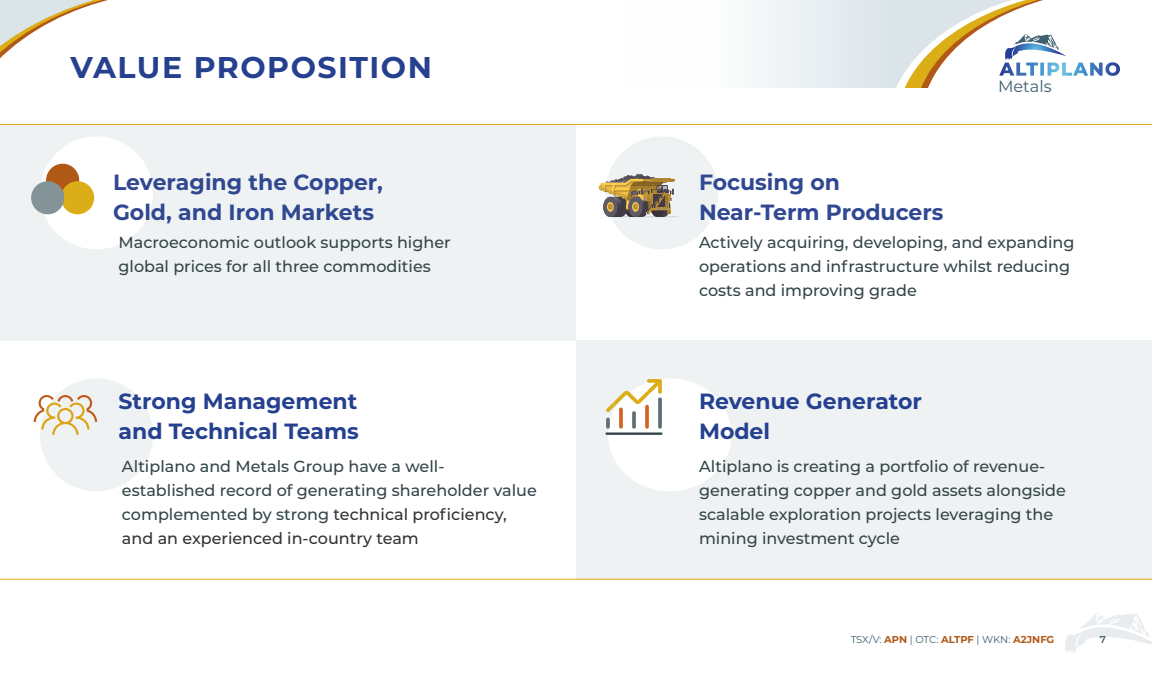
<style>
.page{position:relative;width:1152px;height:680px;background:#fff}
.page>*{position:absolute;margin:0;border:0;box-sizing:border-box;transform-origin:0 0}
.t1{font:700 30px "Montserrat";letter-spacing:.05em;color:#25408f}
.t2{font:700 22px/30px "Montserrat";color:#304792}
.t3{font:700 22px/30px "Montserrat";color:#25408f}
.t4{font:16.2px "Montserrat";color:#3e606f}
.t5{font:500 16px/24px "Montserrat";color:#334549}
.t6{font:10px "Montserrat";letter-spacing:-.01em;color:#3e606f}
.t7{font:600 10px "Montserrat";color:#3e606f}
.s1{color:#323232}
.s2{font-weight:700;color:#b05917}
</style>
<div class="page">
<svg style="left:0;top:0;width:108px;height:59px"></svg>
<svg style="left:1084px;top:62px;width:36px;height:14px"></svg>
<svg style="left:757px;top:0;width:327px;height:88px"></svg>
<svg style="left:1065px;top:613px;width:87px;height:40px"></svg>
<div style="left:0;top:125px;width:576px;height:215px;background:#eff2f3"></div>
<div style="left:576px;top:340px;width:576px;height:240px;background:#eff2f3"></div>
<div style="left:40px;top:136px;width:113px;height:113px;background:#fff;border-radius:50%"></div>
<div style="left:40px;top:378px;width:113px;height:113px;background:#eff2f3;border-radius:50%"></div>
<div style="left:605px;top:136px;width:113px;height:113px;background:#eff2f3;border-radius:50%"></div>
<div style="left:608px;top:378px;width:124px;height:113px;background:#fff;border-radius:50%"></div>
<hr style="left:0;top:124px;width:1152px;height:1px;background:#dbad17">
<div style="left:46px;top:164px;width:33px;height:33px;background:#b05917;border-radius:50%"></div>
<div style="left:61px;top:181px;width:33px;height:33px;background:#dbad17;border-radius:50%"></div>
<div style="left:31px;top:181px;width:33px;height:33px;background:#839398;border-radius:50%"></div>
<svg style="left:645px;top:405px;width:4px;height:24px"></svg>
<svg style="left:606px;top:379px;width:56px;height:33px"></svg>
<svg style="left:632px;top:411px;width:4px;height:18px"></svg>
<svg style="left:619px;top:408px;width:4px;height:21px"></svg>
<svg style="left:658px;top:397px;width:4px;height:32px"></svg>
<svg style="left:606px;top:418px;width:4px;height:11px"></svg>
<hr style="left:607px;top:432px;width:54px;height:3px;background:#334549">
<svg style="left:598px;top:174px;width:80px;height:44px"></svg>
<svg style="left:34px;top:395px;width:63px;height:40px"></svg>
<hr style="left:0;top:579px;width:1152px;height:1px;background:#dbad17">
<h1 class="t1" style="left:70px;top:46px;width:363px">VALUE PROPOSITION</h1>
<h2 class="t2" style="left:113px;top:166px;width:271px">Leveraging the Copper,<br>Gold, and Iron Markets</h2>
<p class="t5" style="left:119px;top:230px;width:334px">Macroeconomic outlook supports higher global prices for all three commodities</p>
<h2 class="t3" style="left:119px;top:385px;width:242px">Strong Management and Technical Teams</h2>
<p class="t5" style="left:122px;top:453px;width:416px">Altiplano and Metals Group have a well&shy;established record of generating shareholder value complemented by strong <span class="s1">technical proficiency, and an experienced in-country team</span></p>
<p class="t4" style="left:998px;top:75px;width:55px">Metals</p>
<h2 class="t2" style="left:699px;top:166px;width:246px">Focusing on<br>Near-Term Producers</h2>
<p class="t5" style="left:699px;top:230px;width:377px">Actively acquiring, developing, and expanding operations and infrastructure whilst reducing costs and improving grade</p>
<h2 class="t3" style="left:699px;top:385px;width:225px">Revenue Generator<br>Model</h2>
<p class="t5" style="left:699px;top:453px;width:368px">Altiplano is creating a portfolio of revenue&shy;generating copper and gold assets alongside scalable exploration projects leveraging the mining investment cycle</p>
<p class="t6" style="left:851px;top:632px;width:205px">TSX/V: <span class="s2">APN</span> | OTC: <span class="s2">ALTPF</span> | WKN: <span class="s2">A2JNFG</span></p>
<p class="t7" style="left:1100px;top:632px;width:8px">7</p>
</div>
